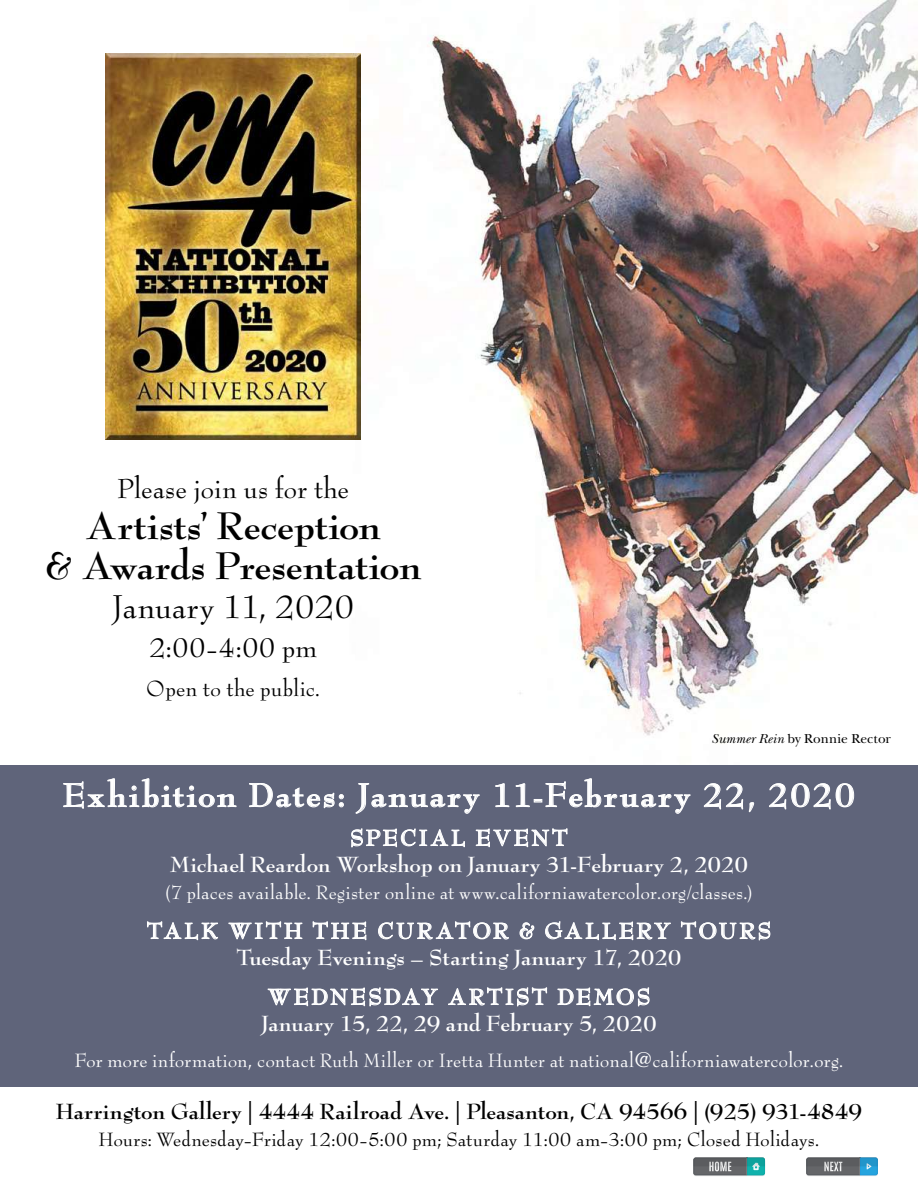
<style>
.page{position:relative;width:918px;height:1188px;background:#fff}
.page>*{position:absolute;margin:0;border:0;box-sizing:border-box;transform-origin:0 0}
.t1{font:700 42px/40.5px "Bernhard Modern Std";letter-spacing:-.005em;color:#000;text-align:center}
.t2{font:700 36px "Bernhard Modern Std";letter-spacing:.055em;color:#fff}
.t3{font:36px "Bernhard Modern Std";letter-spacing:-.005em;color:#000}
.t4{font:30px "Bernhard Modern Std";color:#000}
.t5{font:700 24px/27px "Bernhard Modern Std";letter-spacing:.01em;color:#fff;text-align:center}
.t6{font:700 24px "Bernhard Modern Std";color:#000}
.t7{font:24px "Bernhard Modern Std";letter-spacing:.01em;color:#000}
.t8{font:21px "Bernhard Modern Std";color:#fff}
.t9{font:21px "Bernhard Modern Std";letter-spacing:.005em;color:#000}
.t10{font:13.5px "New Baskerville";letter-spacing:.005em;color:#000}
.s1{font-style:italic}
</style>
<div class="page">
<img style="left:343px;top:0;width:575px;height:736px">
<div style="left:0;top:765px;width:918px;height:322px;background:#5f647a"></div>
<svg style="left:63px;top:778px;width:174px;height:31px"></svg>
<svg style="left:249px;top:783px;width:95px;height:25px"></svg>
<svg style="left:355px;top:783px;width:125px;height:31px"></svg>
<svg style="left:495px;top:778px;width:196px;height:36px"></svg>
<svg style="left:704px;top:783px;width:39px;height:27px"></svg>
<svg style="left:749px;top:802px;width:5px;height:10px"></svg>
<svg style="left:769px;top:783px;width:85px;height:27px"></svg>
<svg style="left:351px;top:828px;width:114px;height:20px"></svg>
<svg style="left:475px;top:828px;width:93px;height:20px"></svg>
<svg style="left:147px;top:921px;width:71px;height:20px"></svg>
<svg style="left:228px;top:921px;width:75px;height:19px"></svg>
<svg style="left:312px;top:921px;width:55px;height:20px"></svg>
<svg style="left:378px;top:921px;width:131px;height:19px"></svg>
<svg style="left:519px;top:922px;width:16px;height:18px"></svg>
<svg style="left:545px;top:921px;width:126px;height:20px"></svg>
<svg style="left:681px;top:921px;width:90px;height:20px"></svg>
<svg style="left:267px;top:987px;width:171px;height:20px"></svg>
<svg style="left:448px;top:987px;width:99px;height:20px"></svg>
<svg style="left:557px;top:987px;width:93px;height:20px"></svg>
<img style="left:106px;top:53px;width:255px;height:386px">
<svg style="left:693px;top:1157px;width:72px;height:19px"></svg>
<svg style="left:806px;top:1157px;width:72px;height:19px"></svg>
<p class="t4" style="left:117px;top:473px;width:234px">Please join us for the</p>
<h1 class="t1" style="left:45px;top:506px;width:378px">Artists’ Reception<br>&amp; Awards Presentation</h1>
<h2 class="t3" style="left:112px;top:588px;width:244px">January 11, 2020</h2>
<p class="t4" style="left:149px;top:632px;width:169px">2:00-4:00 pm</p>
<p class="t7" style="left:146px;top:676px;width:175px">Open to the public.</p>
<p class="t10" style="left:711px;top:731px;width:181px"><span class="s1">Summer Rein</span> by Ronnie Rector</p>
<h2 class="t2" style="left:63px;top:776px;width:794px">Exhibition Dates: January 11-February 22, 2020</h2>
<p class="t5" style="left:170px;top:825px;width:580px">SPECIAL EVENT<br>Michael Reardon Workshop on January 31-February 2, 2020</p>
<p class="t8" style="left:165px;top:882px;width:590px">(7 places available. Register online at www.californiawatercolor.org/classes.)</p>
<p class="t5" style="left:147px;top:918px;width:626px">TALK WITH THE CURATOR &amp; GALLERY TOURS<br>Tuesday Evenings – Starting January 17, 2020</p>
<p class="t5" style="left:261px;top:984px;width:397px;text-align:left">WEDNESDAY ARTIST DEMOS<br>January 15, 22, 29 and February 5, 2020</p>
<p class="t8" style="left:74px;top:1050px;width:771px">For more information, contact Ruth Miller or Iretta Hunter at national@californiawatercolor.org.</p>
<p class="t6" style="left:56px;top:1099px;width:808px">Harrington Gallery | 4444 Railroad Ave. | Pleasanton, CA 94566 | (925) 931-4849</p>
<p class="t9" style="left:99px;top:1128px;width:722px">Hours: Wednesday-Friday 12:00-5:00 pm; Saturday 11:00 am-3:00 pm; Closed Holidays.</p>
</div>
